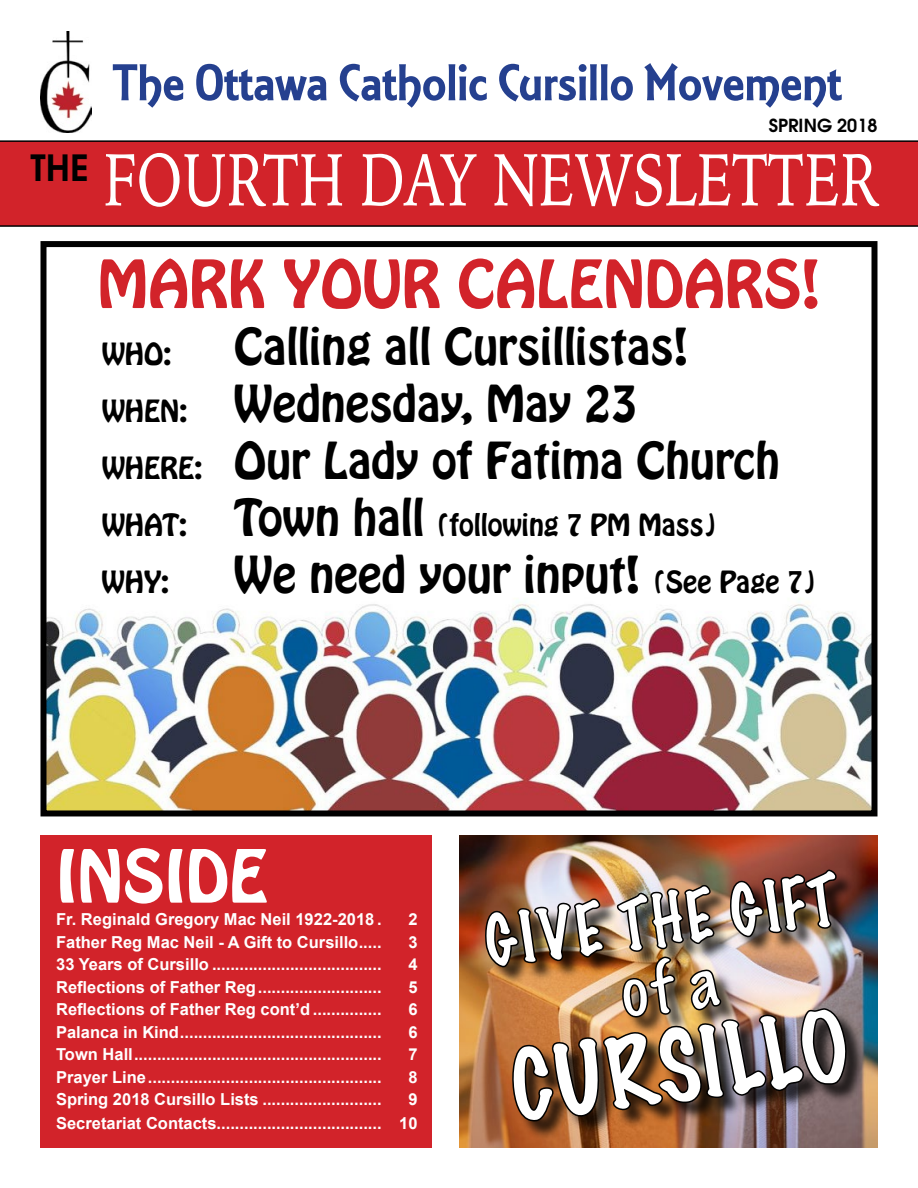
<style>
.page{position:relative;width:918px;height:1188px;background:#fff}
.page>*{position:absolute;margin:0;border:0;box-sizing:border-box;transform-origin:0 0}
.t1{font:73.95px "Iowan Old Style";color:#fff;scale:.77 1}
.t2{font:64.5px "Hobo";color:#fff}
.t3{font:58.5px "Hobo";color:#d2232a}
.t4{font:45px/57px "Hobo";color:#000}
.t5{font:27px/57px "Hobo";color:#000}
.t6{font:700 18px "Te X Gyre Adventor";color:#000}
.t7{font:700 16.5px/24px "Arial";color:#fff;text-align:right}
.s1{font-size:27px}
.s2{font-size:45px}
</style>
<div class="page">
<img style="left:459px;top:835px;width:419px;height:313px">
<div style="left:0;top:140px;width:918px;height:87px;background:#d2232a"></div>
<img style="left:41px;top:31px;width:50px;height:101px">
<svg style="left:113px;top:63px;width:729px;height:45px"></svg>
<div style="left:40px;top:835px;width:392px;height:313px;background:#d2232a"></div>
<div style="left:487px;top:872px;width:378px;height:268px;background:#000;opacity:.75"></div>
<img style="left:485px;top:870px;width:363px;height:251px">
<img style="left:484px;top:841px;width:354px;height:127px">
<img style="left:47px;top:598px;width:824px;height:211px">
<div style="left:40px;top:241px;width:838px;height:575px;border:6px solid #000"></div>
<p class="t6" style="left:769px;top:110px;width:110px">SPRING 2018</p>
<h1 class="t1" style="left:31px;top:114px;width:1105px"><sup>THE</sup> FOURTH DAY NEWSLETTER</h1>
<h3 class="t3" style="left:98px;top:244px;width:724px">MARK YOUR CALENDARS!</h3>
<h3 class="t5" style="left:102px;top:325px;width:71px">WHO:</h3>
<h3 class="t4" style="left:102px;top:318px;width:680px;text-indent:132px">Calling all Cursillistas!<br><span class="s1">WHEN:</span> Wednesday, May 23<br><span class="s1">WHERE:</span> Our Lady of Fatima Church</h3>
<h3 class="t5" style="left:102px;top:496px;width:616px">WHAT: <span class="s2">Town hall</span> (following 7 PM Mass)<br>WHY:</h3>
<h3 class="t4" style="left:234px;top:546px;width:583px">We need your input! <span class="s1">(See Page 7)</span></h3>
<h2 class="t2" style="left:56px;top:832px;width:213px">INSIDE</h2>
<p class="t7" style="left:56px;top:908px;width:327px">Fr. Reginald Gregory Mac Neil 1922-2018 .</p>
<p class="t7" style="left:408px;top:908px;width:11px">2</p>
<p class="t7" style="left:56px;top:930px;width:327px">Father Reg Mac Neil - A Gift to Cursillo.....</p>
<p class="t7" style="left:408px;top:930px;width:11px">3</p>
<p class="t7" style="left:56px;top:953px;width:327px">33 Years of Cursillo .....................................</p>
<p class="t7" style="left:408px;top:953px;width:11px">4</p>
<p class="t7" style="left:56px;top:975px;width:327px">Reflections of Father Reg...........................</p>
<p class="t7" style="left:408px;top:975px;width:11px">5</p>
<p class="t7" style="left:56px;top:998px;width:327px">Reflections of Father Reg cont’d ...............</p>
<p class="t7" style="left:408px;top:998px;width:11px">6</p>
<p class="t7" style="left:56px;top:1020px;width:327px">Palanca in Kind............................................</p>
<p class="t7" style="left:408px;top:1020px;width:11px">6</p>
<p class="t7" style="left:56px;top:1043px;width:327px">Town Hall......................................................</p>
<p class="t7" style="left:408px;top:1043px;width:11px">7</p>
<p class="t7" style="left:56px;top:1065px;width:327px">Prayer Line...................................................</p>
<p class="t7" style="left:408px;top:1065px;width:11px">8</p>
<p class="t7" style="left:56px;top:1088px;width:327px">Spring 2018 Cursillo Lists ..........................</p>
<p class="t7" style="left:56px;top:1088px;width:363px">9<br>Secretariat Contacts.................................... 10</p>
</div>
